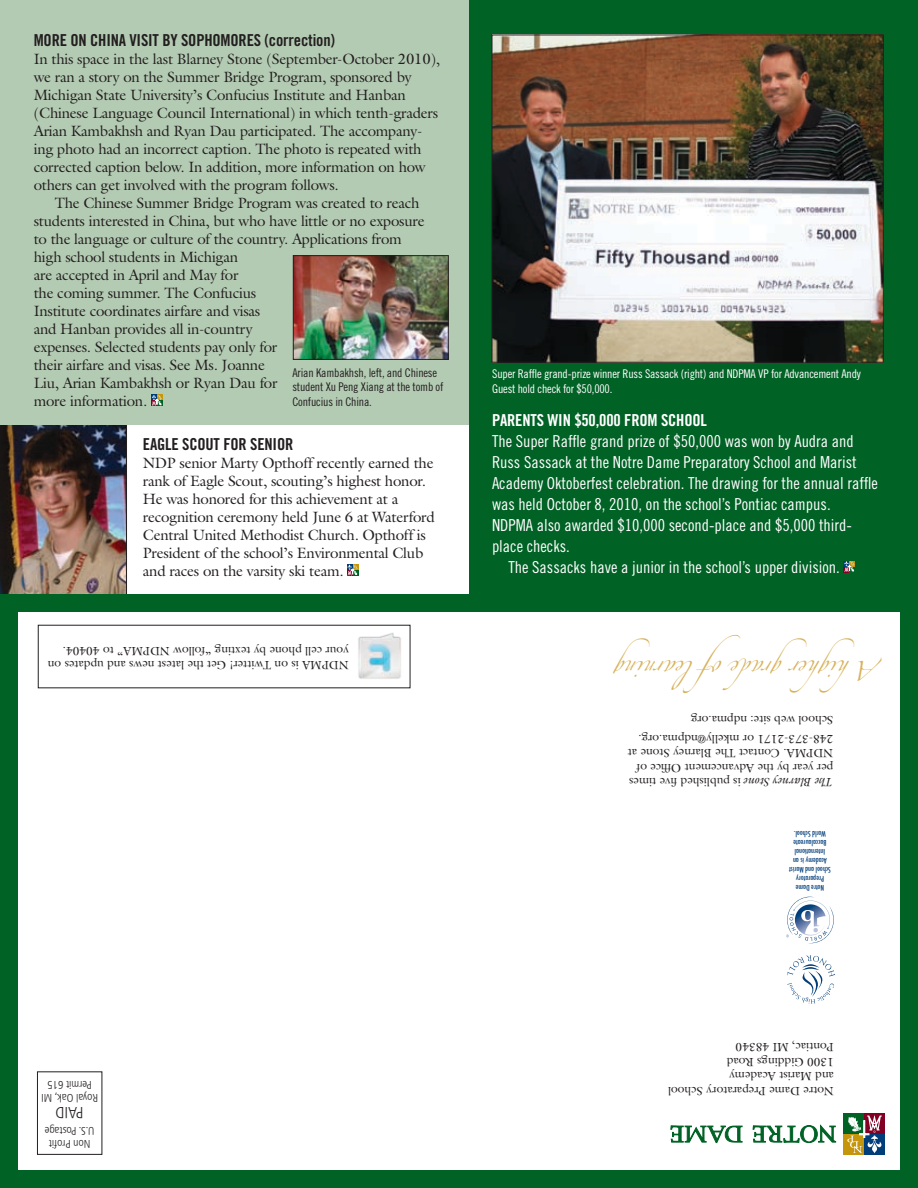
<style>
.page{position:relative;width:918px;height:1188px;background:#fff}
.page>*{position:absolute;margin:0;border:0;box-sizing:border-box;transform-origin:0 0}
.t1{font:17.25px "Zapfino";color:#d8b25a}
.t2{font:16.5px "Trade Gothic Cond Eighteen";color:#fff}
.t3{font:16.5px "Trade Gothic Bold Cond Twenty";letter-spacing:-.01em;color:#231f20}
.t4{font:16.5px "Trade Gothic Bold Cond Twenty";letter-spacing:-.01em;color:#fff}
.t5{font:300 condensed 15.9px "Frutiger";color:#231f20}
.t6{font:15px/18px "Galliard";letter-spacing:-.015em;color:#231f20}
.t7{font:12px/14.4px "Galliard";color:#231f20}
.t8{font:12px/14.4px "Trade Gothic Cond Eighteen";letter-spacing:-.015em;color:#fff}
.t9{font:12px/14.4px "Trade Gothic Cond Eighteen";letter-spacing:-.015em;color:#231f20}
.t10{font:300 condensed 11.25px/13.4px "Frutiger";color:#231f20;text-align:center}
.t11{font:500 condensed 7.5px/9px "Futura";color:#003d79;text-align:center}
.s1{font-style:italic}
</style>
<div class="page">
<img style="left:0;top:425px;width:127px;height:169px">
<div style="left:0;top:0;width:480px;height:425px;background:#b4cbb3"></div>
<div style="left:0;top:594px;width:918px;height:594px;border:18px solid #006225"></div>
<div style="left:37px;top:1072px;width:65px;height:83px;border:1px solid #231f20"></div>
<svg style="left:753px;top:1124px;width:83px;height:19px"></svg>
<svg style="left:670px;top:1125px;width:73px;height:18px"></svg>
<div style="left:864px;top:1134px;width:21px;height:21px;background:#003e79"></div>
<div style="left:864px;top:1114px;width:21px;height:20px;background:#820024"></div>
<div style="left:844px;top:1134px;width:20px;height:21px;background:#c5960b"></div>
<div style="left:844px;top:1114px;width:20px;height:20px;background:#006325"></div>
<svg style="left:847px;top:1116px;width:35px;height:37px"></svg>
<div style="left:0;top:594px;width:9px;height:594px;background:#006225"></div>
<div style="left:910px;top:594px;width:8px;height:594px;background:#006225"></div>
<div style="left:0;top:1176px;width:918px;height:12px;background:#006225"></div>
<svg style="left:786px;top:897px;width:48px;height:46px"></svg>
<svg style="left:787px;top:955px;width:48px;height:49px"></svg>
<svg style="left:151px;top:395px;width:12px;height:11px"></svg>
<div style="left:470px;top:0;width:448px;height:600px;background:#006225"></div>
<svg style="left:844px;top:561px;width:11px;height:12px"></svg>
<img style="left:295px;top:257px;width:151px;height:101px">
<div style="left:293px;top:255px;width:155px;height:105px;border:1px solid #231f20"></div>
<svg style="left:347px;top:564px;width:11px;height:12px"></svg>
<img style="left:494px;top:37px;width:388px;height:323px">
<div style="left:492px;top:35px;width:392px;height:327px;border:1px solid #231f20"></div>
<img style="left:358px;top:632px;width:43px;height:47px">
<p class="t3" style="left:34px;top:30px;width:73px">MORE ON CHINA</p>
<p class="t3" style="left:129px;top:30px;width:207px">VISIT BY SOPHOMORES (CORRECTION)</p>
<p class="t6" style="left:34px;top:50px;width:408px">In this space in the last Blarney Stone (September-October 2010), we ran a story on the Summer Bridge Program, sponsored by Michigan State University’s Confucius Institute and Hanban (Chinese Language Council International) in which tenth-graders Arian Kambakhsh and Ryan Dau participated. The accompany&shy;ing photo had an incorrect caption. The photo is repeated with corrected caption below. In addition, more information on how others can get involved with the program follows.</p>
<p class="t6" style="left:34px;top:194px;width:393px;text-indent:21px">The Chinese Summer Bridge Program was created to reach students interested in China, but who have little or no exposure to the language or culture of the country. Applications from high school students in Michigan<br>are accepted in April and May for<br>the coming summer. The Confucius<br>Institute coordinates airfare and visas<br>and Hanban provides all in-country<br>expenses. Selected students pay only for<br>their airfare and visas. See Ms. Joanne<br>Liu, Arian Kambakhsh or Ryan Dau for<br>more information.</p>
<p class="t9" style="left:292px;top:365px;width:152px">Arian Kambakhsh, left, and Chinese student Xu Peng Xiang at the tomb of<br>Confucius in China.</p>
<p class="t3" style="left:143px;top:434px;width:152px">EAGLE SCOUT FOR SENIOR</p>
<p class="t6" style="left:143px;top:454px;width:293px">NDP senior Marty Opthoff recently earned the rank of Eagle Scout, scouting’s highest honor.<br>He was honored for this achievement at a recognition ceremony held June 6 at Waterford Central United Methodist Church. Opthoff is President of the school’s Environmental Club and races on the varsity ski team.</p>
<p class="t7" style="left:349px;top:673px;width:302px;rotate:-180deg">NDPMA is on Twitter! Get the latest news and updates on your cell phone by texting “follow NDPMA” to 40404.</p>
<p class="t8" style="left:492px;top:367px;width:370px">Super Raffle grand-prize winner Russ Sassack (right) and NDPMA VP for Advancement Andy<br>Guest hold check for $50,000.</p>
<p class="t4" style="left:492px;top:410px;width:17px">PARENTS</p>
<p class="t4" style="left:547px;top:410px;width:86px">WIN $50,000 FROM</p>
<p class="t4" style="left:661px;top:410px;width:9px">SCHOOL</p>
<p class="t2" style="left:492px;top:431px;width:363px">The Super Raffle grand prize of $50,000 was won by Audra and</p>
<p class="t2" style="left:492px;top:452px;width:366px">Russ Sassack at the Notre Dame Preparatory School and Marist</p>
<p class="t2" style="left:492px;top:473px;width:387px">Academy Oktoberfest celebration. The drawing for the annual raffle</p>
<p class="t2" style="left:492px;top:494px;width:340px">was held October 8, 2010, on the school’s Pontiac campus.</p>
<p class="t2" style="left:492px;top:515px;width:362px">NDPMA also awarded $10,000 second-place and $5,000 third-</p>
<p class="t2" style="left:492px;top:536px;width:79px">place checks.</p>
<p class="t2" style="left:508px;top:557px;width:333px">The Sassacks have a junior in the school’s upper division.</p>
<p class="t1" style="left:881px;top:677px;width:293px;rotate:-180deg">A higher grade oflearning</p>
<p class="t7" style="left:833px;top:728px;width:144px;rotate:-180deg">School web site: ndpma.org</p>
<p class="t7" style="left:833px;top:790px;width:207px;rotate:-180deg"><span class="s1">The Blarney Stone</span> is published five times per year by the Advancement Office of NDPMA. Contact The Blarney Stone at 248-373-2171 or mkelly@ndpma.org.</p>
<p class="t11" style="left:831px;top:892px;width:43px;rotate:-180deg">Notre Dame<br>Preparatory<br>School and Marist<br>Academy is an<br>International<br>Baccalaureate<br>World School.</p>
<p class="t10" style="left:98px;top:1104px;width:58px;rotate:-180deg">Royal Oak, MI<br>Permit 615</p>
<p class="t5" style="left:84px;top:1122px;width:29px;rotate:-180deg">PAID</p>
<p class="t10" style="left:95px;top:1150px;width:51px;rotate:-180deg">Non Profit<br>U.S. Postage</p>
<p class="t7" style="left:834px;top:1098px;width:167px;rotate:-180deg">Notre Dame Preparatory School and Marist Academy<br>1300 Giddings Road<br>Pontiac, MI 48340</p>
</div>
